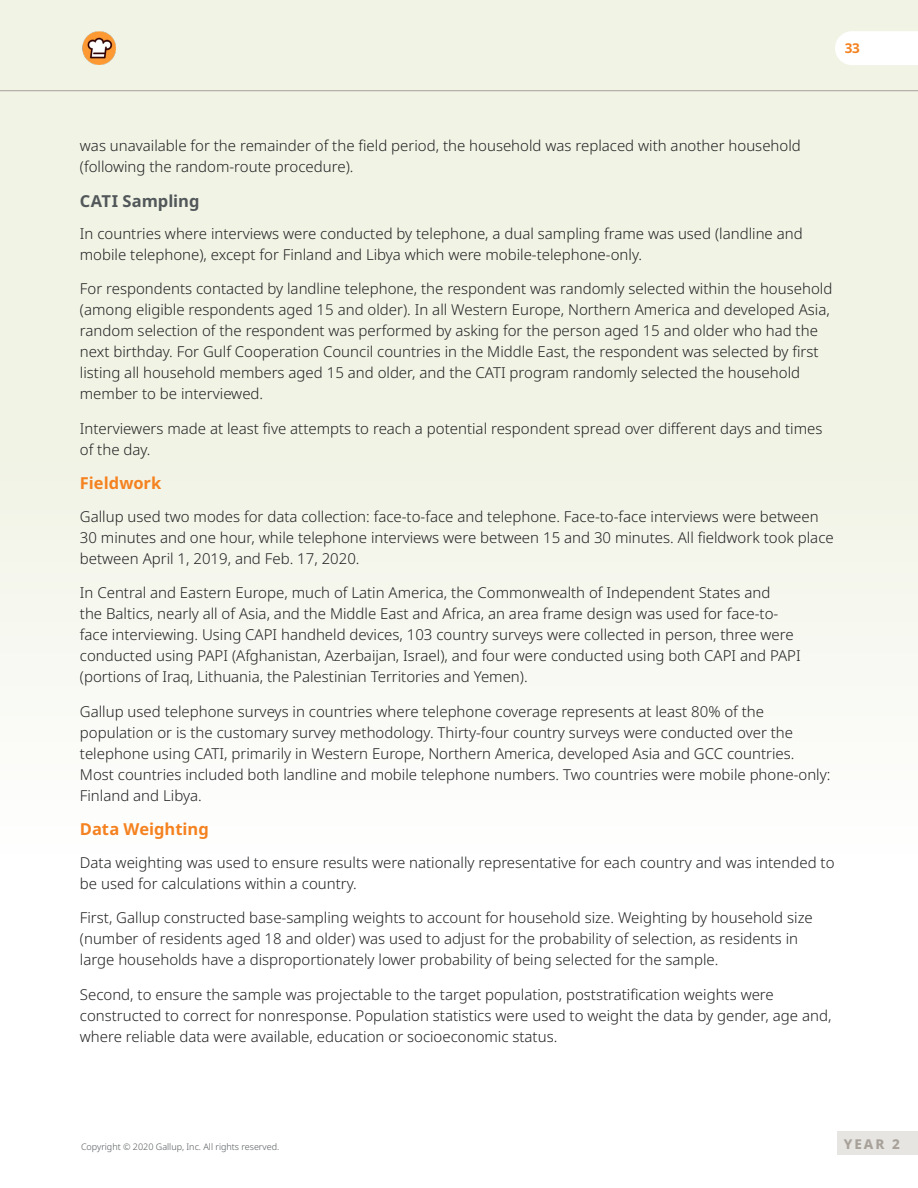
<style>
.page{position:relative;width:918px;height:1188px;background:#fff}
.page>*{position:absolute;margin:0;border:0;box-sizing:border-box;transform-origin:0 0}
.subhead_level_1{font:700 16.5px "Noto Sans";color:#f58220}
.subhead_level_2{font:700 16.5px "Noto Sans";color:#52575a}
.body{font:300 15px/21px "Noto Sans";color:#212223}
.t1{font:800 13.5px "Noto Sans";color:#a7a199}
.t2{font:700 13.5px "Noto Sans";color:#f58220}
.t3{font:300 9px "Noto Sans";color:#52575a}
</style>
<div class="page">
<div style="left:0;top:0;width:918px;height:855px;background:linear-gradient(to bottom,#eef0df,#fafbf7)"></div>
<hr style="left:0;top:90px;width:918px;height:1px;background:#a7a199">
<svg style="left:834px;top:30px;width:84px;height:36px"></svg>
<img style="left:83px;top:32px;width:34px;height:32px">
<div style="left:837px;top:1132px;width:81px;height:23px;background:#e7e5e2"></div>
<p class="t2" style="left:845px;top:39px;width:17px">33</p>
<p class="body" style="left:80px;top:135px;width:722px">was unavailable for the remainder of the field period, the household was replaced with another household (following the random-route procedure).</p>
<p class="subhead_level_2" style="left:80px;top:189px;width:121px">CATI Sampling</p>
<p class="body" style="left:80px;top:223px;width:724px">In countries where interviews were conducted by telephone, a dual sampling frame was used (landline and mobile telephone), except for Finland and Libya which were mobile-telephone-only.</p>
<p class="body" style="left:80px;top:279px;width:754px">For respondents contacted by landline telephone, the respondent was randomly selected within the household (among eligible respondents aged 15 and older). In all Western Europe, Northern America and developed Asia, random selection of the respondent was performed by asking for the person aged 15 and older who had the next birthday. For Gulf Cooperation Council countries in the Middle East, the respondent was selected by first listing all household members aged 15 and older, and the CATI program randomly selected the household member to be interviewed.</p>
<p class="body" style="left:80px;top:418px;width:744px">Interviewers made at least five attempts to reach a potential respondent spread over different days and times of the day.</p>
<h3 class="subhead_level_1" style="left:80px;top:472px;width:83px">Fieldwork</h3>
<p class="body" style="left:80px;top:506px;width:755px">Gallup used two modes for data collection: face-to-face and telephone. Face-to-face interviews were between<br>30 minutes and one hour, while telephone interviews were between 15 and 30 minutes. All fieldwork took place between April 1, 2019, and Feb. 17, 2020.</p>
<p class="body" style="left:80px;top:583px;width:722px">In Central and Eastern Europe, much of Latin America, the Commonwealth of Independent States and<br>the Baltics, nearly all of Asia, and the Middle East and Africa, an area frame design was used for face-to&shy;face interviewing. Using CAPI handheld devices, 103 country surveys were collected in person, three were conducted using PAPI (Afghanistan, Azerbaijan, Israel), and four were conducted using both CAPI and PAPI (portions of Iraq, Lithuania, the Palestinian Territories and Yemen).</p>
<p class="body" style="left:80px;top:701px;width:752px">Gallup used telephone surveys in countries where telephone coverage represents at least 80% of the population or is the customary survey methodology. Thirty-four country surveys were conducted over the telephone using CATI, primarily in Western Europe, Northern America, developed Asia and GCC countries.<br>Most countries included both landline and mobile telephone numbers. Two countries were mobile phone-only:<br>Finland and Libya.</p>
<h3 class="subhead_level_1" style="left:80px;top:818px;width:130px">Data Weighting</h3>
<p class="body" style="left:80px;top:852px;width:756px">Data weighting was used to ensure results were nationally representative for each country and was intended to be used for calculations within a country.</p>
<p class="body" style="left:80px;top:907px;width:734px">First, Gallup constructed base-sampling weights to account for household size. Weighting by household size (number of residents aged 18 and older) was used to adjust for the probability of selection, as residents in large households have a disproportionately lower probability of being selected for the sample.</p>
<p class="body" style="left:80px;top:984px;width:753px">Second, to ensure the sample was projectable to the target population, poststratification weights were constructed to correct for nonresponse. Population statistics were used to weight the data by gender, age and, where reliable data were available, education or socioeconomic status.</p>
<p class="t3" style="left:81px;top:1141px;width:200px">Copyright © 2020 Gallup, Inc. All rights reserved.</p>
<p class="t1" style="left:844px;top:1134px;width:58px">YEAR 2</p>
</div>
